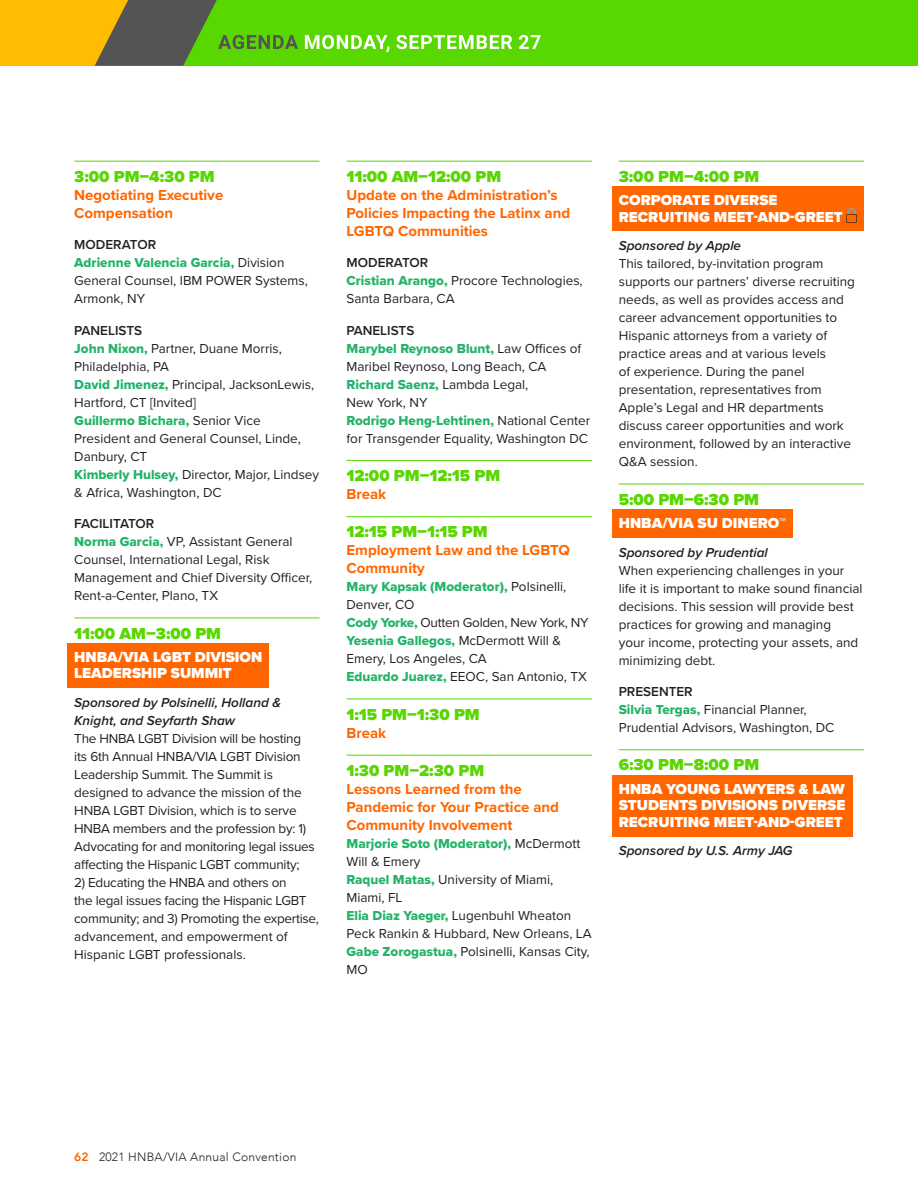
<style>
.page{position:relative;width:918px;height:1188px;background:#fff}
.page>*{position:absolute;margin:0;border:0;box-sizing:border-box;transform-origin:0 0}
.t1{font:900 16.5px "Proxima Nova";color:#59d700}
.t2{font:700 15px/18px "Proxima Nova";color:#f60}
.t3{font:900 15px/16.5px "Proxima Nova";color:#fff}
.t4{font:13.5px/18px "Proxima Nova";color:#231f20}
.t5{font:13.5px/18px "Proxima Nova";letter-spacing:-.02em;color:#231f20}
.t6{font:13.5px "Proxima Nova Extrabld";color:#24b369}
.t7{font:italic 600 13.5px/18px "Proxima Nova";color:#231f20}
.t8{font:600 13.5px "Proxima Nova";color:#231f20}
.t9{font:300 12px "Avenir";letter-spacing:.02em;color:#231f20}
.s1{font-family:"Proxima Nova";color:#231f20}
.s2{font-weight:600}
.s3{font-family:"Proxima Nova Extrabld";color:#24b369}
.s4{font-weight:800;color:#f60}
</style>
<div class="page">
<div style="left:0;top:0;width:918px;height:66px;background:#59d700"></div>
<svg style="left:305px;top:35px;width:235px;height:17px"></svg>
<svg style="left:0;top:0;width:298px;height:66px"></svg>
<hr style="left:74px;top:161px;width:246px;height:1px;background:#59d700">
<hr style="left:74px;top:618px;width:246px;height:1px;background:#59d700">
<div style="left:68px;top:643px;width:201px;height:45px;background:#f60"></div>
<hr style="left:346px;top:161px;width:246px;height:1px;background:#59d700">
<hr style="left:346px;top:460px;width:246px;height:1px;background:#59d700">
<hr style="left:346px;top:516px;width:246px;height:1px;background:#59d700">
<hr style="left:346px;top:699px;width:246px;height:1px;background:#59d700">
<hr style="left:346px;top:755px;width:246px;height:1px;background:#59d700">
<hr style="left:619px;top:161px;width:245px;height:1px;background:#59d700">
<div style="left:612px;top:186px;width:252px;height:45px;background:#f60"></div>
<hr style="left:619px;top:484px;width:245px;height:1px;background:#59d700">
<div style="left:612px;top:509px;width:181px;height:29px;background:#f60"></div>
<hr style="left:619px;top:749px;width:245px;height:1px;background:#59d700">
<div style="left:612px;top:775px;width:240px;height:62px;background:#f60"></div>
<svg style="left:846px;top:208px;width:11px;height:15px"></svg>
<p class="t1" style="left:74px;top:164px;width:142px">3:00 PM–4:30 PM</p>
<p class="t2" style="left:74px;top:185px;width:151px">Negotiating Executive<br>Compensation</p>
<p class="t8" style="left:74px;top:235px;width:83px">MODERATOR</p>
<p class="t6" style="left:74px;top:253px;width:212px">Adrienne Valencia Garcia, <span class="s1">Division</span></p>
<p class="t4" style="left:74px;top:271px;width:235px">General Counsel, IBM POWER Systems,<br>Armonk, NY</p>
<p class="t4" style="left:74px;top:321px;width:241px"><span class="s2">PANELISTS<br></span><span class="s3">John Nixon,</span> Partner, Duane Morris,<br>Philadelphia, PA<br><span class="s3">David Jimenez,</span> Principal, JacksonLewis,<br>Hartford, CT [Invited]</p>
<p class="t6" style="left:74px;top:410px;width:188px">Guillermo Bichara, <span class="s1">Senior Vice</span></p>
<p class="t4" style="left:74px;top:429px;width:246px">President and General Counsel, Linde,<br>Danbury, CT<br><span class="s3">Kimberly Hulsey,</span> Director, Major, Lindsey &amp; Africa, Washington, DC</p>
<p class="t4" style="left:74px;top:514px;width:239px"><span class="s2">FACILITATOR<br></span><span class="s3">Norma Garcia,</span> VP, Assistant General<br>Counsel, International Legal, Risk<br>Management and Chief Diversity Officer,<br>Rent-a-Center, Plano, TX</p>
<p class="t1" style="left:74px;top:621px;width:148px">11:00 AM–3:00 PM</p>
<p class="t3" style="left:74px;top:648px;width:190px">HNBA/VIA LGBT DIVISION<br>LEADERSHIP SUMMIT</p>
<p class="t7" style="left:74px;top:693px;width:208px">Sponsored by Polsinelli, Holland &amp;<br>Knight, and Seyfarth Shaw</p>
<p class="t5" style="left:74px;top:729px;width:242px">The HNBA LGBT Division will be hosting its 6th Annual HNBA/VIA LGBT Division Leadership Summit. The Summit is designed to advance the mission of the HNBA LGBT Division, which is to serve HNBA members and the profession by: 1)<br>Advocating for and monitoring legal issues affecting the Hispanic LGBT community;</p>
<p class="t5" style="left:74px;top:873px;width:246px">2) Educating the HNBA and others on<br>the legal issues facing the Hispanic LGBT community; and 3) Promoting the expertise, advancement, and empowerment of Hispanic LGBT professionals.</p>
<p class="t1" style="left:346px;top:164px;width:156px">11:00 AM–12:00 PM</p>
<p class="t2" style="left:346px;top:185px;width:225px">Update on the Administration’s<br>Policies Impacting the Latinx and<br>LGBTQ Communities</p>
<p class="t4" style="left:346px;top:253px;width:238px"><span class="s2">MODERATOR<br></span><span class="s3">Cristian Arango,</span> Procore Technologies,<br>Santa Barbara, CA</p>
<p class="t8" style="left:346px;top:320px;width:69px">PANELISTS</p>
<p class="t6" style="left:346px;top:338px;width:236px">Marybel Reynoso Blunt, <span class="s1">Law Offices of</span></p>
<p class="t4" style="left:346px;top:357px;width:201px">Maribel Reynoso, Long Beach, CA</p>
<p class="t6" style="left:346px;top:374px;width:183px">Richard Saenz, <span class="s1">Lambda Legal,</span></p>
<p class="t4" style="left:346px;top:393px;width:82px">New York, NY</p>
<p class="t6" style="left:346px;top:410px;width:245px">Rodrigo Heng-Lehtinen, <span class="s1">National Center</span></p>
<p class="t4" style="left:346px;top:429px;width:243px">for Transgender Equality, Washington DC</p>
<p class="t1" style="left:346px;top:463px;width:155px">12:00 PM–12:15 PM</p>
<p class="t2" style="left:346px;top:485px;width:41px">Break</p>
<p class="t1" style="left:346px;top:519px;width:143px">12:15 PM–1:15 PM</p>
<p class="t2" style="left:346px;top:541px;width:225px">Employment Law and the LGBTQ<br>Community</p>
<p class="t6" style="left:346px;top:577px;width:221px">Mary Kapsak (Moderator), <span class="s1">Polsinelli,</span></p>
<p class="t5" style="left:346px;top:595px;width:244px">Denver, CO<br><span class="s3">Cody Yorke,</span> Outten Golden, New York, NY</p>
<p class="t6" style="left:346px;top:631px;width:216px">Yesenia Gallegos, <span class="s1">McDermott Will &amp;</span></p>
<p class="t4" style="left:346px;top:649px;width:242px">Emery, Los Angeles, CA<br><span class="s3">Eduardo Juarez,</span> EEOC, San Antonio, TX</p>
<p class="t1" style="left:346px;top:702px;width:135px">1:15 PM–1:30 PM</p>
<p class="t2" style="left:346px;top:723px;width:41px">Break</p>
<p class="t1" style="left:346px;top:758px;width:139px">1:30 PM–2:30 PM</p>
<p class="t2" style="left:346px;top:779px;width:214px">Lessons Learned from the<br>Pandemic for Your Practice and<br>Community Involvement</p>
<p class="t6" style="left:346px;top:833px;width:235px">Marjorie Soto (Moderator), <span class="s1">McDermott</span></p>
<p class="t4" style="left:346px;top:852px;width:247px">Will &amp; Emery<br><span class="s3">Raquel Matas,</span> University of Miami,<br>Miami, FL<br><span class="s3">Elia Diaz Yaeger,</span> Lugenbuhl Wheaton<br>Peck Rankin &amp; Hubbard, New Orleans, LA<br><span class="s3">Gabe Zorogastua,</span> Polsinelli, Kansas City,<br>MO</p>
<p class="t1" style="left:619px;top:164px;width:142px">3:00 PM–4:00 PM</p>
<p class="t3" style="left:619px;top:192px;width:225px">CORPORATE DIVERSE<br>RECRUITING MEET-AND-GREET</p>
<p class="t7" style="left:619px;top:236px;width:124px">Sponsored by Apple</p>
<p class="t4" style="left:619px;top:254px;width:238px">This tailored, by-invitation program supports our partners’ diverse recruiting needs, as well as provides access and career advancement opportunities to Hispanic attorneys from a variety of practice areas and at various levels<br>of experience. During the panel presentation, representatives from Apple’s Legal and HR departments discuss career opportunities and work environment, followed by an interactive Q&amp;A session.</p>
<p class="t1" style="left:619px;top:487px;width:142px">5:00 PM–6:30 PM</p>
<p class="t3" style="left:619px;top:514px;width:169px">HNBA/VIA SU DINERO™</p>
<p class="t7" style="left:619px;top:543px;width:151px">Sponsored by Prudential</p>
<p class="t4" style="left:619px;top:561px;width:245px">When experiencing challenges in your life it is important to make sound financial decisions. This session will provide best practices for growing and managing<br>your income, protecting your assets, and minimizing debt.</p>
<p class="t4" style="left:619px;top:682px;width:217px"><span class="s2">PRESENTER<br></span><span class="s3">Silvia Tergas,</span> Financial Planner,<br>Prudential Advisors, Washington, DC</p>
<p class="t1" style="left:619px;top:753px;width:142px">6:30 PM–8:00 PM</p>
<p class="t3" style="left:619px;top:780px;width:228px;text-align:justify">HNBA YOUNG LAWYERS &amp; LAW STUDENTS DIVISIONS DIVERSE RECRUITING MEET-AND-GREET</p>
<p class="t7" style="left:619px;top:842px;width:175px">Sponsored by U.S. Army JAG</p>
<p class="t9" style="left:74px;top:1149px;width:224px"><span class="s4">62</span> 2021 HNBA/VIA Annual Convention</p>
</div>
